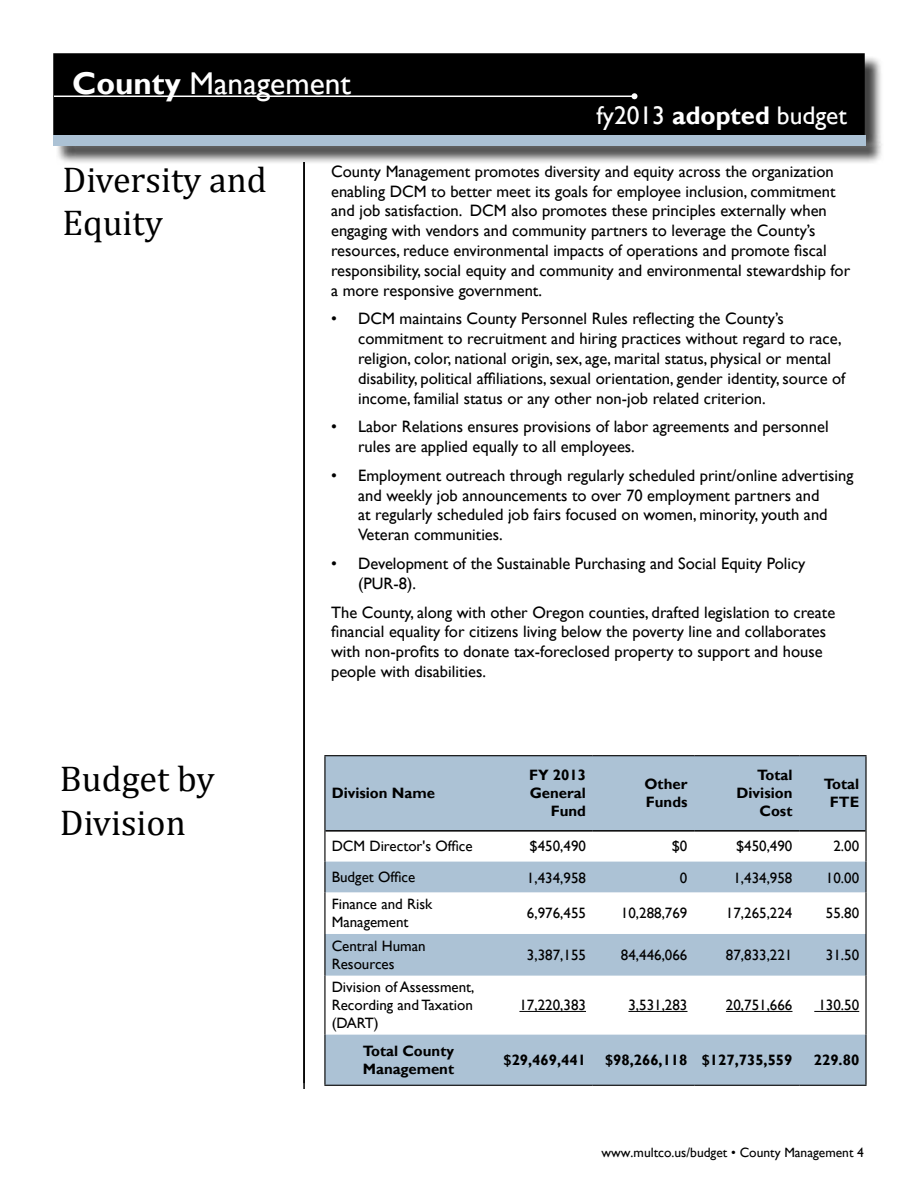
<style>
.page{position:relative;width:918px;height:1188px;background:#fff}
.page>*{position:absolute;margin:0;border:0;box-sizing:border-box;transform-origin:0 0}
.t1{font:36px/43.2px "Cambria";color:#000}
.t2{font:31.5px "Gill Sans";color:#fff}
.t3{font:25.5px "Gill Sans";color:#fff}
.t4{font:16.5px/19.8px "Gill Sans";color:#000}
.t5{font:15px/18px "Gill Sans";color:#000}
.t6{font:700 15px/18px "Gill Sans";color:#000;text-align:right}
.t7{font:13.5px "Gill Sans";color:#000}
.s1{font-weight:700}
</style>
<div class="page">
<hr style="left:303px;top:162px;width:2px;height:927px;background:#000">
<div style="left:54px;top:54px;width:810px;height:80px;background:#000"></div>
<div style="left:53px;top:53px;width:812px;height:82px;border:2px solid #000"></div>
<hr style="left:54px;top:96px;width:580px;height:1px;background:#fff">
<svg style="left:632px;top:93px;width:6px;height:6px"></svg>
<div style="left:56px;top:138px;width:828px;height:27px;background:#000;opacity:.75"></div>
<div style="left:53px;top:135px;width:812px;height:10px;background:#acc2d5"></div>
<hr style="left:303px;top:162px;width:2px;height:921px;background:#000">
<svg style="left:325px;top:756px;width:540px;height:329px;fill:#acc2d5"></svg>
<hr style="left:324px;top:755px;width:162px;height:1px;background:#000">
<hr style="left:324px;top:756px;width:1px;height:75px;background:#000">
<hr style="left:486px;top:755px;width:107px;height:1px;background:#000">
<hr style="left:593px;top:755px;width:101px;height:1px;background:#000">
<hr style="left:694px;top:755px;width:105px;height:1px;background:#000">
<hr style="left:799px;top:755px;width:68px;height:1px;background:#000">
<hr style="left:865px;top:756px;width:2px;height:75px;background:#000">
<hr style="left:324px;top:831px;width:1px;height:31px;background:#000">
<hr style="left:324px;top:862px;width:1px;height:30px;background:#000">
<hr style="left:324px;top:892px;width:1px;height:42px;background:#000">
<hr style="left:324px;top:934px;width:1px;height:42px;background:#000">
<hr style="left:324px;top:976px;width:1px;height:59px;background:#000">
<hr style="left:324px;top:1035px;width:1px;height:50px;background:#000">
<hr style="left:324px;top:1085px;width:162px;height:1px;background:#000">
<hr style="left:325px;top:830px;width:161px;height:2px;background:#000">
<hr style="left:486px;top:830px;width:107px;height:2px;background:#000">
<hr style="left:593px;top:830px;width:101px;height:2px;background:#000">
<hr style="left:694px;top:830px;width:105px;height:2px;background:#000">
<hr style="left:865px;top:831px;width:2px;height:31px;background:#000">
<hr style="left:799px;top:830px;width:66px;height:2px;background:#000">
<hr style="left:865px;top:862px;width:2px;height:30px;background:#000">
<hr style="left:865px;top:892px;width:2px;height:42px;background:#000">
<hr style="left:865px;top:934px;width:2px;height:42px;background:#000">
<hr style="left:865px;top:976px;width:2px;height:59px;background:#000">
<hr style="left:865px;top:1035px;width:2px;height:50px;background:#000">
<hr style="left:486px;top:1085px;width:107px;height:1px;background:#000">
<hr style="left:593px;top:1085px;width:101px;height:1px;background:#000">
<hr style="left:694px;top:1085px;width:105px;height:1px;background:#000">
<hr style="left:799px;top:1085px;width:68px;height:1px;background:#000">
<hr style="left:519px;top:1011px;width:67px;height:1px;background:#000">
<hr style="left:628px;top:1011px;width:59px;height:1px;background:#000">
<hr style="left:726px;top:1011px;width:66px;height:1px;background:#000">
<hr style="left:814px;top:1011px;width:45px;height:1px;background:#000">
<h2 class="t2" style="left:72px;top:65px;width:280px"><span class="s1">County</span> Management</h2>
<h3 class="t3" style="left:597px;top:101px;width:252px">fy2013 <span class="s1">adopted</span> budget</h3>
<p class="t1" style="left:63px;top:158px;width:206px">Diversity and<br>Equity</p>
<p class="t4" style="left:331px;top:162px;width:521px">County Management promotes diversity and equity across the organization enabling DCM to better meet its goals for employee inclusion, commitment and job satisfaction. DCM also promotes these principles externally when engaging with vendors and community partners to leverage the County’s resources, reduce environmental impacts of operations and promote fiscal responsibility, social equity and community and environmental stewardship for a more responsive government.</p>
<p class="t4" style="left:358px;top:309px;width:489px;text-indent:-27px">• DCM maintains County Personnel Rules reflecting the County’s commitment to recruitment and hiring practices without regard to race, religion, color, national origin, sex, age, marital status, physical or mental disability, political affiliations, sexual orientation, gender identity, source of income, familial status or any other non-job related criterion.</p>
<p class="t4" style="left:358px;top:417px;width:472px;text-indent:-27px">• Labor Relations ensures provisions of labor agreements and personnel rules are applied equally to all employees.</p>
<p class="t4" style="left:358px;top:466px;width:497px;text-indent:-27px">• Employment outreach through regularly scheduled print/online advertising and weekly job announcements to over 70 employment partners and<br>at regularly scheduled job fairs focused on women, minority, youth and Veteran communities.</p>
<p class="t4" style="left:358px;top:554px;width:449px;text-indent:-27px">• Development of the Sustainable Purchasing and Social Equity Policy (PUR-8).</p>
<p class="t4" style="left:331px;top:603px;width:506px">The County, along with other Oregon counties, drafted legislation to create financial equality for citizens living below the poverty line and collaborates with non-profits to donate tax-foreclosed property to support and house people with disabilities.</p>
<p class="t1" style="left:60px;top:757px;width:156px">Budget by<br>Division</p>
<p class="t6" style="left:332px;top:785px;width:105px">Division Name</p>
<p class="t6" style="left:529px;top:767px;width:58px">FY 2013<br>General<br>Fund</p>
<p class="t6" style="left:645px;top:776px;width:44px;text-align:left">Other<br>Funds</p>
<p class="t6" style="left:737px;top:767px;width:57px">Total<br>Division<br>Cost</p>
<p class="t6" style="left:824px;top:776px;width:37px;text-align:center">Total<br>FTE</p>
<p class="t5" style="left:332px;top:838px;width:143px">DCM Director's Office</p>
<p class="t5" style="left:530px;top:838px;width:58px">$450,490</p>
<p class="t5" style="left:672px;top:838px;width:17px">$0</p>
<p class="t5" style="left:736px;top:838px;width:58px">$450,490</p>
<p class="t5" style="left:833px;top:838px;width:27px">2.00</p>
<p class="t5" style="left:332px;top:868px;width:85px">Budget Office</p>
<p class="t5" style="left:527px;top:869px;width:61px">1,434,958</p>
<p class="t5" style="left:680px;top:869px;width:9px">0</p>
<p class="t5" style="left:733px;top:869px;width:61px">1,434,958</p>
<p class="t5" style="left:826px;top:869px;width:35px">10.00</p>
<p class="t5" style="left:332px;top:896px;width:102px">Finance and Risk<br>Management</p>
<p class="t5" style="left:527px;top:905px;width:61px">6,976,455</p>
<p class="t5" style="left:621px;top:905px;width:68px">10,288,769</p>
<p class="t5" style="left:726px;top:905px;width:68px">17,265,224</p>
<p class="t5" style="left:826px;top:905px;width:35px">55.80</p>
<p class="t5" style="left:332px;top:937px;width:96px">Central Human<br>Resources</p>
<p class="t5" style="left:527px;top:946px;width:61px">3,387,155</p>
<p class="t5" style="left:621px;top:946px;width:68px">84,446,066</p>
<p class="t5" style="left:726px;top:946px;width:68px">87,833,221</p>
<p class="t5" style="left:826px;top:946px;width:35px">31.50</p>
<p class="t5" style="left:332px;top:979px;width:144px;text-align:justify">Division of Assessment, Recording and Taxation (DART)</p>
<p class="t5" style="left:519px;top:997px;width:68px">17,220,383</p>
<p class="t5" style="left:628px;top:997px;width:61px">3,531,283</p>
<p class="t5" style="left:726px;top:997px;width:68px">20,751,666</p>
<p class="t5" style="left:818px;top:997px;width:42px">130.50</p>
<p class="t6" style="left:363px;top:1043px;width:93px;text-align:left">Total County<br>Management</p>
<p class="t6" style="left:504px;top:1051px;width:84px">$29,469,441</p>
<p class="t6" style="left:605px;top:1051px;width:189px">$98,266,118 $127,735,559</p>
<p class="t6" style="left:814px;top:1051px;width:47px">229.80</p>
<p class="t7" style="left:602px;top:1144px;width:264px">www.multco.us/budget • County Management 4</p>
</div>
